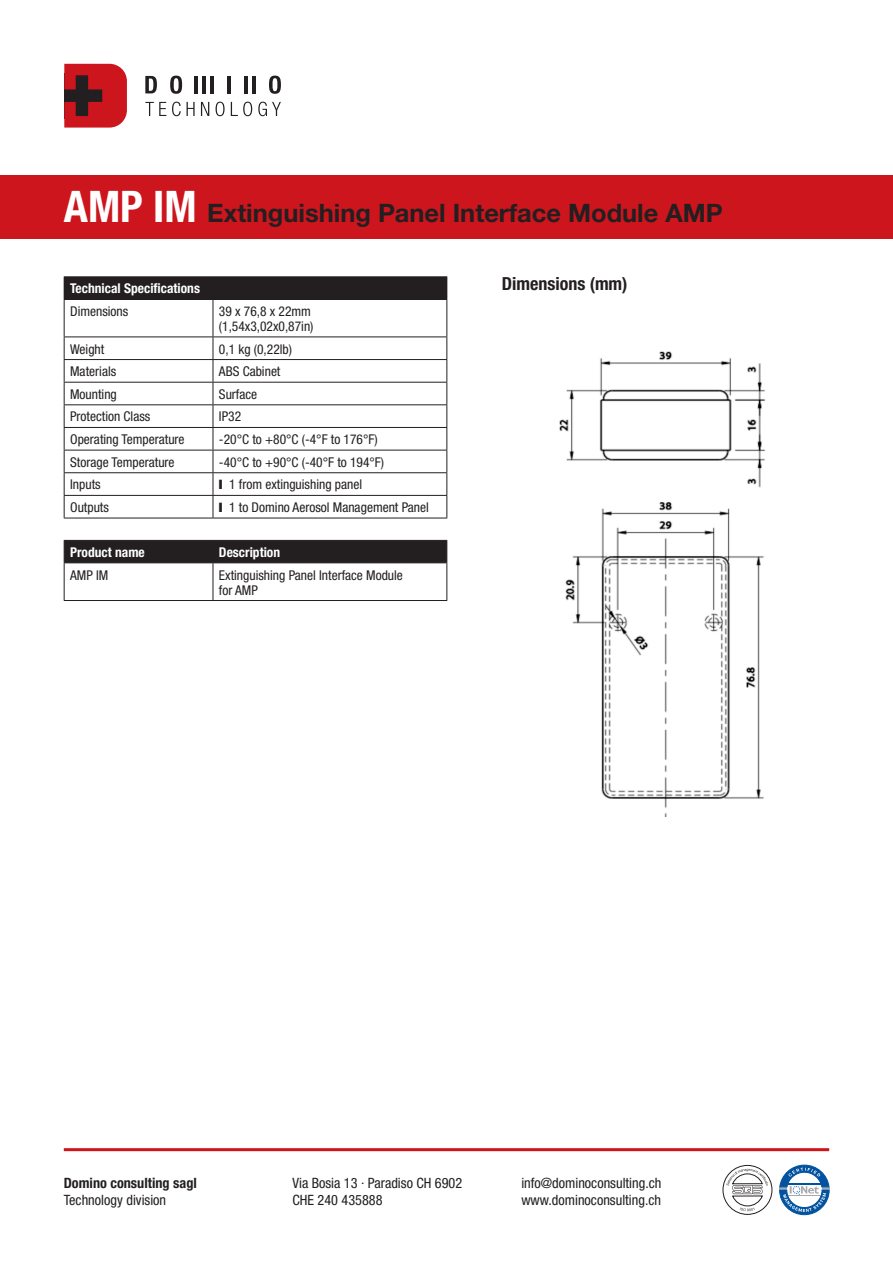
<style>
.page{position:relative;width:893px;height:1263px;background:#fff}
.page>*{position:absolute;margin:0;border:0;box-sizing:border-box;transform-origin:0 0}
.t1{font:700 25.35px "Helvetica Neue";color:#231f20}
.t2{font:700 condensed 18px "Helvetica Neue";color:#231f20}
.t3{font:condensed 14.25px/17.2px "Helvetica Neue";color:#231f20}
.t4{font:700 condensed 14.25px "Helvetica Neue";color:#231f20}
.t5{font:condensed 13.5px "Helvetica Neue";color:#231f20}
.t6{font:700 condensed 13.5px "Helvetica Neue";color:#fff}
.s1{font-stretch:condensed;font-size:43.5px;color:#fff}
</style>
<div class="page">
<svg style="left:779px;top:1165px;width:50px;height:50px"></svg>
<svg style="left:722px;top:1165px;width:51px;height:50px"></svg>
<hr style="left:64px;top:1148px;width:765px;height:3px;background:#cd151d">
<svg style="left:64px;top:64px;width:63px;height:64px;background:#ab2026"></svg>
<svg style="left:145px;top:102px;width:136px;height:14px"></svg>
<svg style="left:145px;top:76px;width:12px;height:17px"></svg>
<svg style="left:170px;top:76px;width:12px;height:18px"></svg>
<hr style="left:227px;top:76px;width:4px;height:17px;background:#231f20">
<hr style="left:244px;top:76px;width:4px;height:17px;background:#231f20">
<hr style="left:252px;top:76px;width:4px;height:17px;background:#231f20">
<hr style="left:194px;top:76px;width:4px;height:17px;background:#231f20">
<hr style="left:202px;top:76px;width:4px;height:17px;background:#231f20">
<hr style="left:211px;top:76px;width:3px;height:17px;background:#231f20">
<svg style="left:269px;top:76px;width:12px;height:18px"></svg>
<div style="left:64px;top:277px;width:383px;height:22px;background:#231f20"></div>
<hr style="left:64px;top:299px;width:149px;height:1px;background:#231f20">
<hr style="left:213px;top:299px;width:234px;height:1px;background:#231f20">
<hr style="left:213px;top:300px;width:1px;height:36px;background:#231f20">
<hr style="left:64px;top:336px;width:149px;height:1px;background:#231f20">
<hr style="left:213px;top:336px;width:234px;height:1px;background:#231f20">
<hr style="left:64px;top:359px;width:149px;height:1px;background:#231f20">
<hr style="left:213px;top:359px;width:234px;height:1px;background:#231f20">
<hr style="left:64px;top:382px;width:149px;height:1px;background:#231f20">
<hr style="left:213px;top:382px;width:234px;height:1px;background:#231f20">
<hr style="left:64px;top:404px;width:149px;height:1px;background:#231f20">
<hr style="left:213px;top:404px;width:234px;height:1px;background:#231f20">
<hr style="left:64px;top:427px;width:149px;height:1px;background:#231f20">
<hr style="left:213px;top:427px;width:234px;height:1px;background:#231f20">
<hr style="left:64px;top:450px;width:149px;height:1px;background:#231f20">
<hr style="left:213px;top:450px;width:234px;height:1px;background:#231f20">
<hr style="left:64px;top:472px;width:149px;height:1px;background:#231f20">
<hr style="left:213px;top:472px;width:234px;height:1px;background:#231f20">
<hr style="left:64px;top:276px;width:149px;height:1px;background:#231f20">
<hr style="left:213px;top:276px;width:234px;height:1px;background:#231f20">
<hr style="left:64px;top:300px;width:1px;height:36px;background:#231f20">
<hr style="left:446px;top:300px;width:1px;height:36px;background:#231f20">
<hr style="left:213px;top:495px;width:234px;height:1px;background:#231f20">
<svg style="left:446px;top:337px;width:1px;height:181px"></svg>
<hr style="left:213px;top:518px;width:234px;height:1px;background:#231f20">
<hr style="left:64px;top:495px;width:149px;height:1px;background:#231f20">
<svg style="left:64px;top:337px;width:1px;height:181px"></svg>
<svg style="left:213px;top:337px;width:1px;height:181px"></svg>
<hr style="left:64px;top:518px;width:149px;height:1px;background:#231f20">
<hr style="left:213px;top:563px;width:1px;height:37px;background:#231f20">
<svg style="left:64px;top:540px;width:383px;height:23px;background:#231f20"></svg>
<hr style="left:64px;top:563px;width:1px;height:37px;background:#231f20">
<hr style="left:446px;top:563px;width:1px;height:37px;background:#231f20">
<hr style="left:64px;top:600px;width:149px;height:1px;background:#231f20">
<hr style="left:213px;top:600px;width:234px;height:1px;background:#231f20">
<img style="left:559px;top:351px;width:207px;height:466px">
<div style="left:0;top:175px;width:893px;height:64px;background:#cd151d"></div>
<p class="t1" style="left:64px;top:197px;width:661px"><span class="s1">AMP IM</span> Extinguishing Panel Interface Module AMP</p>
<p class="t6" style="left:70px;top:280px;width:131px">Technical Specifications</p>
<p class="t5" style="left:70px;top:303px;width:60px">Dimensions</p>
<p class="t5" style="left:219px;top:303px;width:94px">39 x 76,8 x 22mm</p>
<p class="t5" style="left:219px;top:318px;width:96px">(1,54x3,02x0,87in)</p>
<p class="t5" style="left:70px;top:341px;width:36px">Weight</p>
<p class="t5" style="left:219px;top:341px;width:75px">0,1 kg (0,22lb)</p>
<p class="t5" style="left:70px;top:364px;width:48px">Materials</p>
<p class="t5" style="left:219px;top:364px;width:63px">ABS Cabinet</p>
<p class="t5" style="left:70px;top:386px;width:48px">Mounting</p>
<p class="t5" style="left:219px;top:386px;width:40px">Surface</p>
<p class="t5" style="left:70px;top:409px;width:82px">Protection Class</p>
<p class="t5" style="left:219px;top:409px;width:24px">IP32</p>
<p class="t5" style="left:70px;top:431px;width:116px">Operating Temperature</p>
<p class="t5" style="left:219px;top:431px;width:160px">-20°C to +80°C (-4°F to 176°F)</p>
<p class="t5" style="left:70px;top:454px;width:106px">Storage Temperature</p>
<p class="t5" style="left:219px;top:454px;width:167px">-40°C to +90°C (-40°F to 194°F)</p>
<p class="t5" style="left:70px;top:477px;width:32px">Inputs</p>
<p class="t5" style="left:219px;top:477px;width:145px">❙ 1 from extinguishing panel</p>
<p class="t5" style="left:70px;top:499px;width:40px">Outputs</p>
<p class="t5" style="left:219px;top:499px;width:211px">❙ 1 to Domino Aerosol Management Panel</p>
<p class="t6" style="left:70px;top:544px;width:76px">Product name</p>
<p class="t6" style="left:219px;top:544px;width:63px">Description</p>
<p class="t5" style="left:70px;top:567px;width:40px">AMP IM</p>
<p class="t5" style="left:219px;top:567px;width:185px">Extinguishing Panel Interface Module</p>
<p class="t5" style="left:219px;top:582px;width:40px">for AMP</p>
<p class="t2" style="left:502px;top:273px;width:127px">Dimensions (mm)</p>
<p class="t4" style="left:64px;top:1174px;width:135px">Domino consulting sagl</p>
<p class="t3" style="left:64px;top:1191px;width:104px">Technology division</p>
<p class="t3" style="left:293px;top:1174px;width:171px">Via Bosia 13 · Paradiso CH 6902<br>CHE 240 435888</p>
<p class="t3" style="left:521px;top:1174px;width:142px">info@dominoconsulting.ch www.dominoconsulting.ch</p>
</div>
